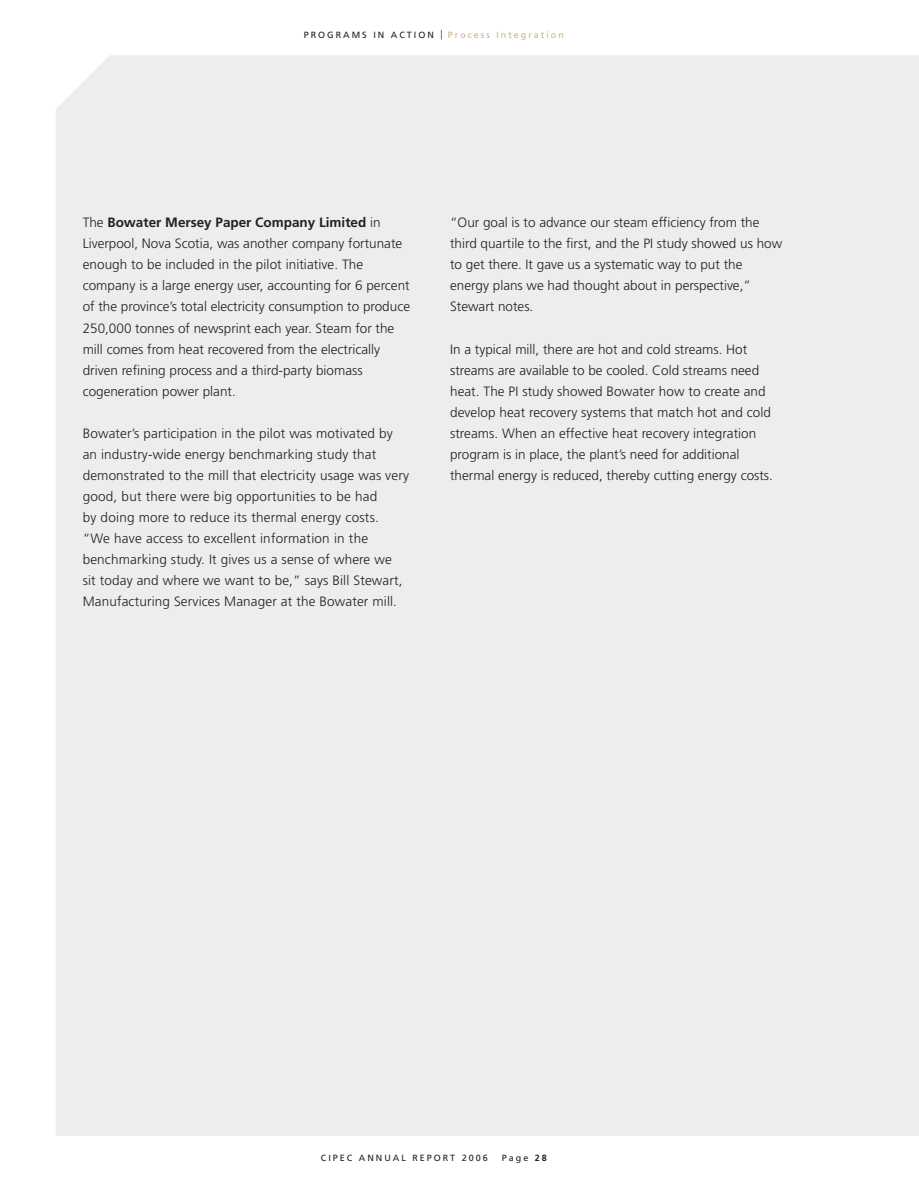
<style>
.page{position:relative;width:919px;height:1189px;background:#fff}
.page>*{position:absolute;margin:0;border:0;box-sizing:border-box;transform-origin:0 0}
.t1{font:300 13.5px/21px "Frutiger";color:#231f20}
.t2{font:9px "Frutiger";letter-spacing:.22em;color:#231f20}
.t3{font:9px "Frutiger";letter-spacing:.22em;color:#cbb676}
.s1{font-weight:700}
</style>
<div class="page">
<div style="left:56px;top:29px;width:863px;height:1107px;background:#ededee"></div>
<p class="t2" style="left:304px;top:31px;width:131px">PROGRAMS IN ACTION</p>
<p class="t3" style="left:448px;top:31px;width:118px">Process Integration</p>
<p class="t1" style="left:83px;top:213px;width:329px">The <span class="s1">Bowater Mersey Paper Company Limited</span> in Liverpool, Nova Scotia, was another company fortunate enough to be included in the pilot initiative. The company is a large energy user, accounting for 6 percent of the province’s total electricity consumption to produce 250,000 tonnes of newsprint each year. Steam for the mill comes from heat recovered from the electrically driven refining process and a third-party biomass cogeneration power plant.</p>
<p class="t1" style="left:83px;top:423px;width:328px">Bowater’s participation in the pilot was motivated by an industry-wide energy benchmarking study that demonstrated to the mill that electricity usage was very good, but there were big opportunities to be had<br>by doing more to reduce its thermal energy costs. “We have access to excellent information in the benchmarking study. It gives us a sense of where we<br>sit today and where we want to be,” says Bill Stewart, Manufacturing Services Manager at the Bowater mill.</p>
<p class="t1" style="left:450px;top:213px;width:334px">“Our goal is to advance our steam efficiency from the third quartile to the first, and the PI study showed us how to get there. It gave us a systematic way to put the energy plans we had thought about in perspective,” Stewart notes.</p>
<p class="t1" style="left:450px;top:339px;width:324px">In a typical mill, there are hot and cold streams. Hot streams are available to be cooled. Cold streams need heat. The PI study showed Bowater how to create and develop heat recovery systems that match hot and cold streams. When an effective heat recovery integration program is in place, the plant’s need for additional thermal energy is reduced, thereby cutting energy costs.</p>
<p class="t2" style="left:321px;top:1154px;width:168px">CIPEC ANNUAL REPORT 2006</p>
<p class="t2" style="left:502px;top:1154px;width:47px">Page <span class="s1">28</span></p>
</div>
